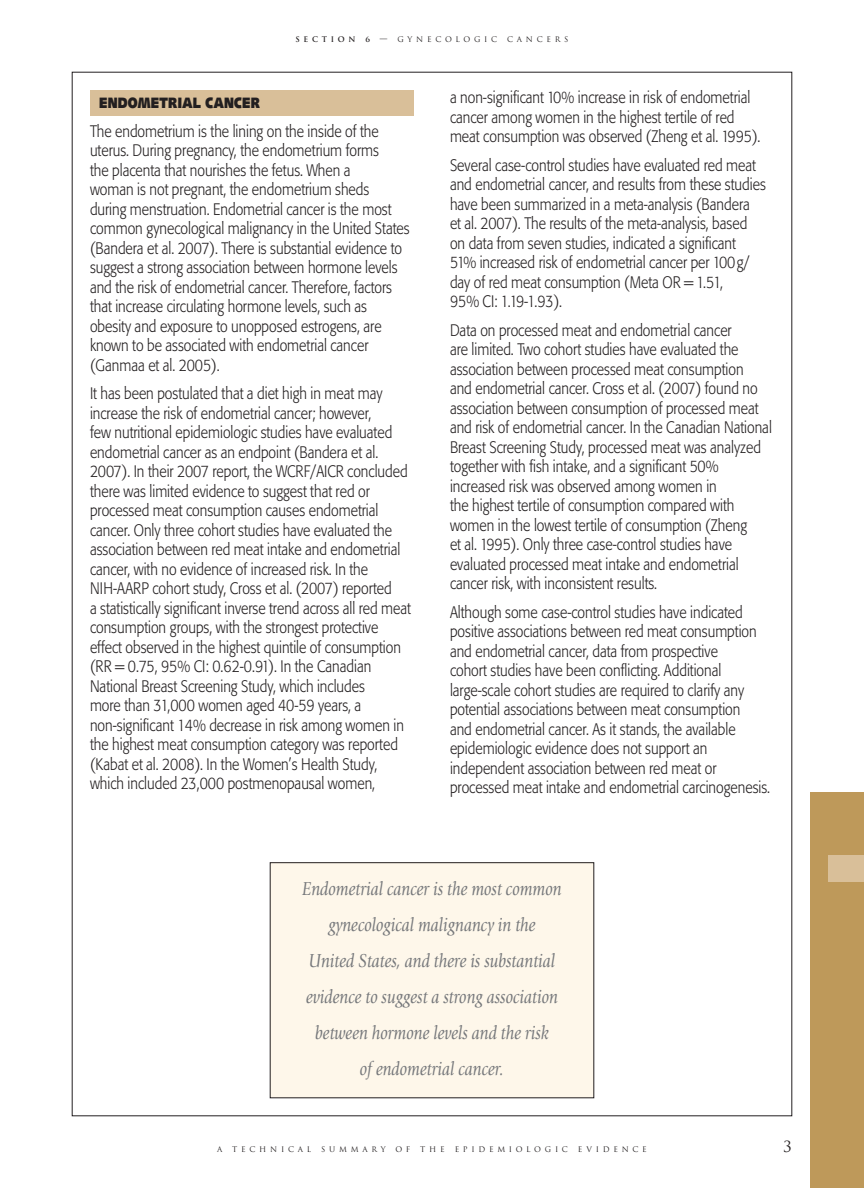
<style>
.page{position:relative;width:864px;height:1188px;background:#fff}
.page>*{position:absolute;margin:0;border:0;box-sizing:border-box;transform-origin:0 0}
.t1{font:italic 19.5px/36px "Giovanni";color:#76787b;text-align:center;scale:.85 1}
.t2{font:300 16.5px/19.5px "Formata";color:#231f20;scale:.85 1}
.t3{font:900 15px "Syntax";letter-spacing:.015em;color:#231f20;scale:.85 1}
.t4{font:15px "Trajan";color:#231f20}
.t5{font:7.5px "Trajan";letter-spacing:.5em;color:#231f20}
.t6{font:700 7.5px "Trajan";letter-spacing:.5em;color:#231f20}
.s1{font-weight:700}
</style>
<div class="page">
<div style="left:810px;top:792px;width:54px;height:396px;background:#be995a"></div>
<div style="left:828px;top:855px;width:36px;height:27px;background:#d9bf99"></div>
<div style="left:90px;top:90px;width:324px;height:26px;background:#d9bf99"></div>
<div style="left:270px;top:863px;width:324px;height:235px;background:#fef7ea"></div>
<p class="t6" style="left:295px;top:35px;width:62px">SECTION</p>
<p class="t6" style="left:365px;top:35px;width:6px">6</p>
<p class="t5" style="left:380px;top:35px;width:119px"><span class="s1">—</span> GYNECOLOGIC</p>
<p class="t5" style="left:507px;top:35px;width:63px">CANCERS</p>
<p class="t3" style="left:99px;top:97px;width:191px">ENDOMETRIAL CANCER</p>
<p class="t2" style="left:90px;top:122px;width:378px">The endometrium is the lining on the inside of the uterus. During pregnancy, the endometrium forms<br>the placenta that nourishes the fetus. When a<br>woman is not pregnant, the endometrium sheds during menstruation. Endometrial cancer is the most common gynecological malignancy in the United States (Bandera et al. 2007). There is substantial evidence to suggest a strong association between hormone levels and the risk of endometrial cancer. Therefore, factors that increase circulating hormone levels, such as obesity and exposure to unopposed estrogens, are known to be associated with endometrial cancer (Ganmaa et al. 2005).</p>
<p class="t2" style="left:90px;top:385px;width:379px">It has been postulated that a diet high in meat may increase the risk of endometrial cancer; however,<br>few nutritional epidemiologic studies have evaluated endometrial cancer as an endpoint (Bandera et al.<br>2007). In their 2007 report, the WCRF/AICR concluded there was limited evidence to suggest that red or processed meat consumption causes endometrial cancer. Only three cohort studies have evaluated the association between red meat intake and endometrial cancer, with no evidence of increased risk. In the NIH-AARP cohort study, Cross et al. (2007) reported<br>a statistically significant inverse trend across all red meat consumption groups, with the strongest protective effect observed in the highest quintile of consumption (RR = 0.75, 95% CI: 0.62-0.91). In the Canadian National Breast Screening Study, which includes<br>more than 31,000 women aged 40-59 years, a non-significant 14% decrease in risk among women in the highest meat consumption category was reported (Kabat et al. 2008). In the Women’s Health Study, which included 23,000 postmenopausal women,</p>
<p class="t2" style="left:450px;top:89px;width:367px">a non-significant 10% increase in risk of endometrial cancer among women in the highest tertile of red meat consumption was observed (Zheng et al. 1995).</p>
<p class="t2" style="left:450px;top:156px;width:373px">Several case-control studies have evaluated red meat and endometrial cancer, and results from these studies have been summarized in a meta-analysis (Bandera<br>et al. 2007). The results of the meta-analysis, based on data from seven studies, indicated a significant 51% increased risk of endometrial cancer per 100g/ day of red meat consumption (Meta OR = 1.51,<br>95% CI: 1.19-1.93).</p>
<p class="t2" style="left:450px;top:321px;width:380px">Data on processed meat and endometrial cancer<br>are limited. Two cohort studies have evaluated the association between processed meat consumption<br>and endometrial cancer. Cross et al. (2007) found no association between consumption of processed meat and risk of endometrial cancer. In the Canadian National Breast Screening Study, processed meat was analyzed together with fish intake, and a significant 50% increased risk was observed among women in<br>the highest tertile of consumption compared with women in the lowest tertile of consumption (Zheng<br>et al. 1995). Only three case-control studies have evaluated processed meat intake and endometrial cancer risk, with inconsistent results.</p>
<p class="t2" style="left:450px;top:603px;width:378px">Although some case-control studies have indicated positive associations between red meat consumption and endometrial cancer, data from prospective<br>cohort studies have been conflicting. Additional large-scale cohort studies are required to clarify any potential associations between meat consumption<br>and endometrial cancer. As it stands, the available epidemiologic evidence does not support an independent association between red meat or processed meat intake and endometrial carcinogenesis.</p>
<p class="t1" style="left:302px;top:872px;width:307px">Endometrial cancer is the most common gynecological malignancy in the<br>United States, and there is substantial evidence to suggest a strong association between hormone levels and the risk<br>of endometrial cancer.</p>
<p class="t5" style="left:217px;top:1145px;width:7px">A</p>
<p class="t5" style="left:232px;top:1145px;width:80px">TECHNICAL</p>
<p class="t5" style="left:321px;top:1145px;width:66px">SUMMARY</p>
<p class="t5" style="left:396px;top:1145px;width:16px">O F</p>
<p class="t5" style="left:420px;top:1145px;width:26px">THE</p>
<p class="t5" style="left:455px;top:1145px;width:115px">EPIDEMIOLOGIC</p>
<p class="t5" style="left:578px;top:1145px;width:70px">EVIDENCE</p>
<p class="t4" style="left:783px;top:1138px;width:10px">3</p>
</div>
